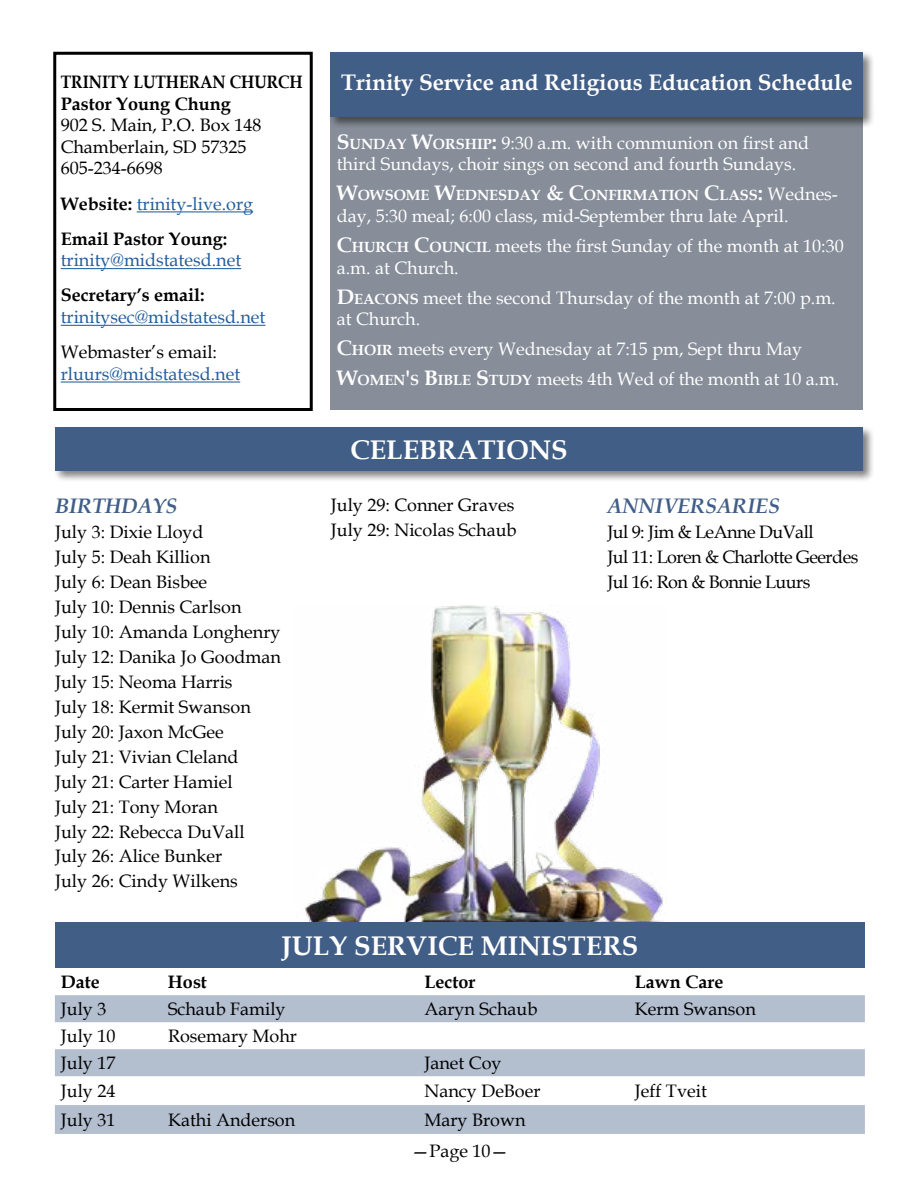
<style>
.page{position:relative;width:918px;height:1188px;background:#fff}
.page>*{position:absolute;margin:0;border:0;box-sizing:border-box;transform-origin:0 0}
.t1{font:700 27px "Book Antiqua";color:#fff}
.t2{font:700 22.5px "Book Antiqua";color:#fff}
.t3{font:italic 700 21px "Book Antiqua";color:#415e87}
.t4{font:18px/24.9px "Book Antiqua";color:#000}
.t5{font:18px/30px "Book Antiqua";color:#fff}
.t6{font:700 18px/35.1px "Book Antiqua";color:#000}
.t7{font:18px/24.9px "Book Antiqua";letter-spacing:-.03em;color:#000}
.t8{font:18px "Book Antiqua";color:#215e9e}
.t9{font:700 18px/21.6px "Book Antiqua";color:#000;scale:.88 1}
.t10{font:700 14.7px "Book Antiqua";color:#fff}
.s1{font-weight:400;color:#215e9e}
.s2{font-weight:700;font-size:21px}
.s3{font-weight:700;font-size:14.7px}
.s4{font-size:21px}
.s5{font-weight:400;font-size:18px}
</style>
<div class="page">
<hr style="left:137px;top:211px;width:116px;height:1px;background:#215e9e">
<hr style="left:61px;top:268px;width:180px;height:1px;background:#215e9e">
<hr style="left:61px;top:325px;width:204px;height:1px;background:#215e9e">
<hr style="left:61px;top:382px;width:179px;height:1px;background:#215e9e">
<div style="left:53px;top:52px;width:260px;height:359px;border:3px solid #000"></div>
<div style="left:331px;top:52px;width:532px;height:358px;background:#878e99"></div>
<div style="left:329px;top:50px;width:546px;height:78px;background:#000;opacity:.5"></div>
<div style="left:331px;top:52px;width:532px;height:65px;background:#415e87"></div>
<div style="left:53px;top:425px;width:821px;height:57px;background:#000;opacity:.5"></div>
<div style="left:56px;top:428px;width:807px;height:43px;background:#415e87"></div>
<img style="left:304px;top:605px;width:360px;height:317px">
<div style="left:55px;top:922px;width:810px;height:46px;background:#415e87"></div>
<svg style="left:55px;top:995px;width:810px;height:139px;fill:#b3becf"></svg>
<p class="t9" style="left:61px;top:71px;width:276px">TRINITY LUTHERAN CHURCH<br>Pastor Young Chung</p>
<p class="t4" style="left:61px;top:114px;width:202px;line-height:21.6px">902 S. Main, P.O. Box 148<br>Chamberlain, SD 57325<br>605-234-6698</p>
<p class="t6" style="left:61px;top:186px;width:194px">Website: <span class="s1">trinity-live.org<br></span>Email Pastor Young:</p>
<p class="t8" style="left:61px;top:248px;width:182px">trinity@midstatesd.net</p>
<p class="t6" style="left:61px;top:278px;width:145px">Secretary’s email:</p>
<p class="t8" style="left:61px;top:304px;width:206px">trinitysec@midstatesd.net</p>
<p class="t4" style="left:61px;top:339px;width:158px">Webmaster’s email:</p>
<p class="t8" style="left:61px;top:361px;width:181px">rluurs@midstatesd.net</p>
<p class="t3" style="left:55px;top:491px;width:124px">BIRTHDAYS</p>
<p class="t4" style="left:55px;top:519px;width:227px">July 3: Dixie Lloyd<br>July 5: Deah Killion<br>July 6: Dean Bisbee<br>July 10: Dennis Carlson<br>July 10: Amanda Longhenry<br>July 12: Danika Jo Goodman<br>July 15: Neoma Harris<br>July 18: Kermit Swanson<br>July 20: Jaxon McGee<br>July 21: Vivian Cleland<br>July 21: Carter Hamiel<br>July 21: Tony Moran<br>July 22: Rebecca DuVall<br>July 26: Alice Bunker<br>July 26: Cindy Wilkens</p>
<p class="t2" style="left:341px;top:67px;width:513px">Trinity Service and Religious Education Schedule</p>
<p class="t5" style="left:337px;top:131px;width:474px;line-height:21.6px"><span class="s2">S</span><span class="s3">UNDAY</span> <span class="s2">W</span><span class="s3">ORSHIP</span><span class="s2">:</span> 9:30 a.m. with communion on first and third Sundays, choir sings on second and fourth Sundays.</p>
<p class="t10" style="left:337px;top:185px;width:503px"><span class="s4">W</span>OWSOME <span class="s4">W</span>EDNESDAY <span class="s4">&amp; C</span>ONFIRMATION <span class="s4">C</span>LASS <span class="s4">:</span> <span class="s5">Wednes-</span></p>
<p class="t5" style="left:337px;top:200px;width:509px">day, 5:30 meal; 6:00 class, mid-September thru late April.<br><span class="s2">C</span><span class="s3">HURCH</span> <span class="s2">C</span><span class="s3">OUNCIL</span> meets the first Sunday of the month at 10:30</p>
<p class="t5" style="left:337px;top:252px;width:501px">a.m. at Church.<br><span class="s2">D</span><span class="s3">EACONS</span> meet the second Thursday of the month at 7:00 p.m.</p>
<p class="t5" style="left:337px;top:304px;width:504px">at Church.<br><span class="s2">C</span><span class="s3">HOIR</span> meets every Wednesday at 7:15 pm, Sept thru May<br><span class="s2">W</span><span class="s3">OMEN</span><span class="s2">'</span><span class="s3">S</span> <span class="s2">B</span><span class="s3">IBLE</span> <span class="s2">S</span><span class="s3">TUDY</span> meets 4th Wed of the month at 10 a.m.</p>
<h1 class="t1" style="left:350px;top:431px;width:219px">CELEBRATIONS</h1>
<p class="t4" style="left:331px;top:492px;width:187px">July 29: Conner Graves<br>July 29: Nicolas Schaub</p>
<p class="t3" style="left:607px;top:491px;width:174px">ANNIVERSARIES</p>
<p class="t7" style="left:607px;top:519px;width:252px">Jul 9: Jim &amp; LeAnne DuVall<br>Jul 11: Loren &amp; Charlotte Geerdes<br>Jul 16: Ron &amp; Bonnie Luurs</p>
<h1 class="t1" style="left:281px;top:928px;width:358px">JULY SERVICE MINISTERS</h1>
<p class="t6" style="left:61px;top:965px;width:40px">Date</p>
<p class="t6" style="left:168px;top:965px;width:40px">Host</p>
<p class="t6" style="left:424px;top:965px;width:52px">Lector</p>
<p class="t6" style="left:635px;top:965px;width:90px">Lawn Care</p>
<p class="t4" style="left:61px;top:996px;width:47px">July 3</p>
<p class="t4" style="left:168px;top:996px;width:119px">Schaub Family</p>
<p class="t4" style="left:424px;top:996px;width:114px">Aaryn Schaub</p>
<p class="t4" style="left:635px;top:996px;width:123px">Kerm Swanson</p>
<p class="t4" style="left:61px;top:1023px;width:56px">July 10</p>
<p class="t4" style="left:168px;top:1023px;width:131px">Rosemary Mohr</p>
<p class="t4" style="left:61px;top:1050px;width:56px">July 17</p>
<p class="t4" style="left:425px;top:1050px;width:79px">Janet Coy</p>
<p class="t4" style="left:61px;top:1078px;width:56px">July 24</p>
<p class="t4" style="left:425px;top:1078px;width:118px">Nancy DeBoer</p>
<p class="t4" style="left:635px;top:1078px;width:74px">Jeff Tveit</p>
<p class="t4" style="left:61px;top:1107px;width:56px">July 31</p>
<p class="t4" style="left:168px;top:1107px;width:129px">Kathi Anderson</p>
<p class="t4" style="left:425px;top:1107px;width:103px">Mary Brown</p>
<p class="t4" style="left:412px;top:1138px;width:99px">—Page 10—</p>
</div>
